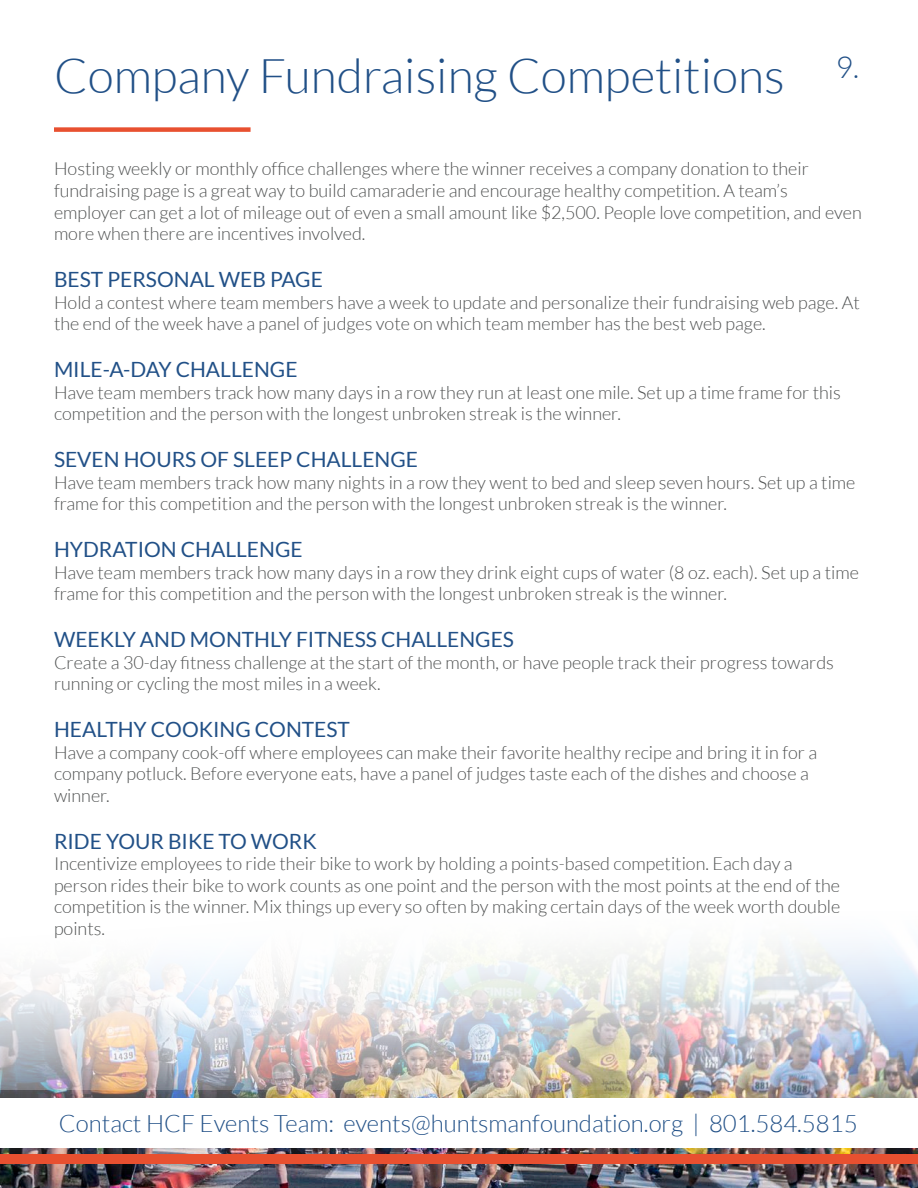
<style>
.page{position:relative;width:918px;height:1188px;background:#fff}
.page>*{position:absolute;margin:0;border:0;box-sizing:border-box;transform-origin:0 0}
.t1{font:300 48px "Lato";color:#215087}
.t2{font:300 30px "Lato";color:#215087}
.t3{font:300 24px "Lato";color:#215087}
.t4{font:21px "Lato";color:#215087}
.t5{font:300 18px/21.6px "Lato";color:#4f5151}
</style>
<div class="page">
<img style="left:0;top:1090px;width:918px;height:98px">
<img style="left:0;top:943px;width:918px;height:147px">
<div style="left:54px;top:127px;width:197px;height:5px;background:#e85030"></div>
<div style="left:0;top:1099px;width:918px;height:49px;background:#fff"></div>
<div style="left:0;top:1154px;width:918px;height:9px;background:#e85030"></div>
<p class="t1" style="left:54px;top:50px;width:732px">Company Fundraising Competitions</p>
<p class="t2" style="left:836px;top:51px;width:25px">9.</p>
<p class="t5" style="left:54px;top:158px;width:809px">Hosting weekly or monthly office challenges where the winner receives a company donation to their fundraising page is a great way to build camaraderie and encourage healthy competition. A team’s employer can get a lot of mileage out of even a small amount like $2,500. People love competition, and even more when there are incentives involved.</p>
<p class="t4" style="left:54px;top:268px;width:270px">BEST PERSONAL WEB PAGE</p>
<p class="t5" style="left:54px;top:291px;width:807px">Hold a contest where team members have a week to update and personalize their fundraising web page. At the end of the week have a panel of judges vote on which team member has the best web page.</p>
<p class="t4" style="left:54px;top:358px;width:245px">MILE-A-DAY CHALLENGE</p>
<p class="t5" style="left:54px;top:381px;width:788px">Have team members track how many days in a row they run at least one mile. Set up a time frame for this competition and the person with the longest unbroken streak is the winner.</p>
<p class="t4" style="left:54px;top:448px;width:366px">SEVEN HOURS OF SLEEP CHALLENGE</p>
<p class="t5" style="left:54px;top:471px;width:803px">Have team members track how many nights in a row they went to bed and sleep seven hours. Set up a time frame for this competition and the person with the longest unbroken streak is the winner.</p>
<p class="t4" style="left:54px;top:538px;width:250px">HYDRATION CHALLENGE</p>
<p class="t5" style="left:54px;top:561px;width:807px">Have team members track how many days in a row they drink eight cups of water (8 oz. each). Set up a time frame for this competition and the person with the longest unbroken streak is the winner.</p>
<p class="t4" style="left:54px;top:628px;width:462px">WEEKLY AND MONTHLY FITNESS CHALLENGES</p>
<p class="t5" style="left:54px;top:651px;width:782px">Create a 30-day fitness challenge at the start of the month, or have people track their progress towards running or cycling the most miles in a week.</p>
<p class="t4" style="left:54px;top:718px;width:297px">HEALTHY COOKING CONTEST</p>
<p class="t5" style="left:54px;top:741px;width:765px">Have a company cook-off where employees can make their favorite healthy recipe and bring it in for a company potluck. Before everyone eats, have a panel of judges taste each of the dishes and choose a winner.</p>
<p class="t4" style="left:54px;top:829px;width:264px">RIDE YOUR BIKE TO WORK</p>
<p class="t5" style="left:54px;top:853px;width:788px">Incentivize employees to ride their bike to work by holding a points-based competition. Each day a person rides their bike to work counts as one point and the person with the most points at the end of the competition is the winner. Mix things up every so often by making certain days of the week worth double points.</p>
<p class="t3" style="left:59px;top:1110px;width:800px">Contact HCF Events Team: events@huntsmanfoundation.org | 801.584.5815</p>
</div>
